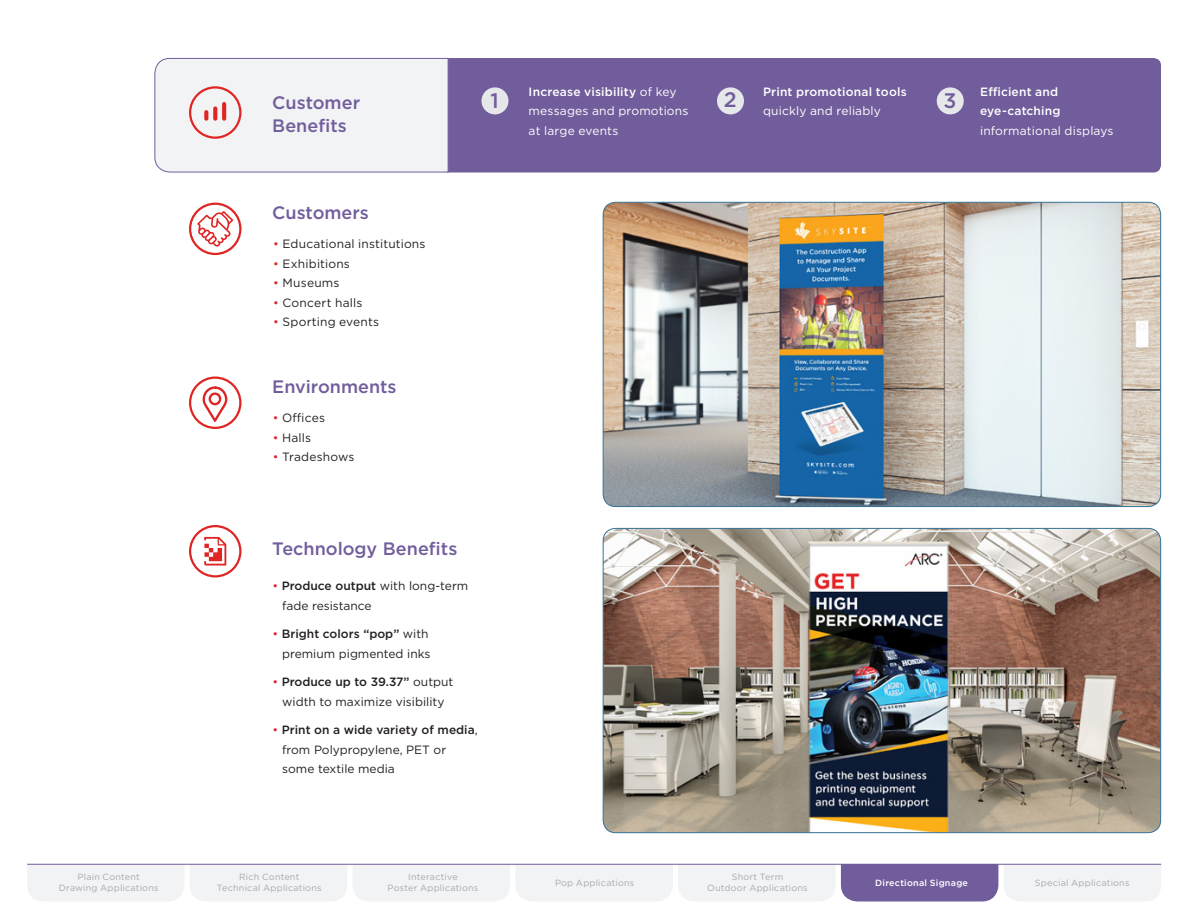
<style>
.page{position:relative;width:1188px;height:918px;background:#fff}
.page>*{position:absolute;margin:0;border:0;box-sizing:border-box;transform-origin:0 0}
.t1{font:500 21px "Gotham";color:#715d9c}
.t2{font:500 18px/22.5px "Gotham";color:#715d9c}
.Body_text_-_Blue{font:12px/19.5px "Gotham";color:#231f20}
.Body_text_-_Blue-2{font:500 12px/19.5px "Gotham";letter-spacing:.015em;color:#fff}
.Body_text_-_Blue-3{font:12px/19.5px "Gotham";letter-spacing:.015em;color:#fff}
.Body_text_-_Blue-4{font:12px "Gotham";letter-spacing:.02em;color:#231f20}
.t3{font:9px/10.5px "Gotham";letter-spacing:.025em;color:#a8a9ad;text-align:center}
.t4{font:500 9px "Gotham";letter-spacing:.025em;color:#fff}
.s1{font-weight:400}
.s2{font-weight:500}
.s3{color:#e02525}
</style>
<div class="page">
<div style="left:1004px;top:865px;width:157px;height:36px;background:#f2f3f4"></div>
<svg style="left:202px;top:386px;width:26px;height:37px"></svg>
<div style="left:449px;top:58px;width:712px;height:114px;background:#715d9c"></div>
<div style="left:154px;top:58px;width:295px;height:115px;background:#f2f3f4"></div>
<img style="left:603px;top:528px;width:558px;height:305px">
<div style="left:189px;top:376px;width:53px;height:53px;border:2px solid #e02525;border-radius:50%"></div>
<div style="left:189px;top:203px;width:53px;height:52px;border:2px solid #e02525;border-radius:50%"></div>
<svg style="left:197px;top:211px;width:36px;height:36px"></svg>
<div style="left:189px;top:525px;width:53px;height:53px;border:2px solid #e02525;border-radius:50%"></div>
<svg style="left:204px;top:537px;width:22px;height:29px"></svg>
<div style="left:189px;top:86px;width:53px;height:53px;border:2px solid #e02525;border-radius:50%"></div>
<svg style="left:222px;top:102px;width:4px;height:19px"></svg>
<svg style="left:213px;top:106px;width:4px;height:15px"></svg>
<svg style="left:204px;top:110px;width:4px;height:11px"></svg>
<div style="left:482px;top:87px;width:26px;height:27px;background:#e6e7e9;border-radius:50%"></div>
<div style="left:937px;top:87px;width:27px;height:27px;background:#e6e7e9;border-radius:50%"></div>
<div style="left:717px;top:87px;width:27px;height:27px;background:#e6e7e9;border-radius:50%"></div>
<div style="left:27px;top:865px;width:320px;height:36px;background:#f2f3f4"></div>
<svg style="left:353px;top:865px;width:645px;height:37px"></svg>
<hr style="left:27px;top:864px;width:1134px;height:1px;background:#715d9c">
<img style="left:603px;top:202px;width:558px;height:305px">
<p class="t2" style="left:272px;top:91px;width:89px">Customer<br>Benefits</p>
<p class="t1" style="left:491px;top:87px;width:10px">1</p>
<p class="t1" style="left:724px;top:86px;width:14px">2</p>
<p class="t1" style="left:944px;top:87px;width:14px">3</p>
<p class="Body_text_-_Blue-2" style="left:980px;top:82px;width:135px">Efficient and eye-catching <span class="s1">informational displays</span></p>
<p class="Body_text_-_Blue-3" style="left:529px;top:82px;width:161px"><span class="s2">Increase visibility</span> of key messages and promotions at large events</p>
<p class="Body_text_-_Blue-2" style="left:763px;top:82px;width:145px">Print promotional tools <span class="s1">quickly and reliably</span></p>
<p class="t2" style="left:272px;top:201px;width:98px">Customers</p>
<p class="Body_text_-_Blue" style="left:273px;top:234px;width:154px"><span class="s3">•</span> Educational institutions</p>
<p class="Body_text_-_Blue" style="left:273px;top:253px;width:78px"><span class="s3">•</span> Exhibitions</p>
<p class="Body_text_-_Blue" style="left:273px;top:273px;width:68px"><span class="s3">•</span> Museums</p>
<p class="Body_text_-_Blue-4" style="left:273px;top:295px;width:91px"><span class="s3">•</span> Concert halls</p>
<p class="Body_text_-_Blue" style="left:273px;top:312px;width:107px"><span class="s3">•</span> Sporting events</p>
<p class="t2" style="left:272px;top:375px;width:126px">Environments</p>
<p class="Body_text_-_Blue" style="left:273px;top:408px;width:54px"><span class="s3">•</span> Offices</p>
<p class="Body_text_-_Blue" style="left:273px;top:427px;width:40px"><span class="s3">•</span> Halls</p>
<p class="Body_text_-_Blue" style="left:273px;top:447px;width:83px"><span class="s3">•</span> Tradeshows</p>
<p class="t2" style="left:272px;top:537px;width:187px">Technology Benefits</p>
<p class="Body_text_-_Blue" style="left:282px;top:576px;width:188px;text-indent:-10px"><span class="s3">•</span> <span class="s2">Produce output</span> with long-term fade resistance</p>
<p class="Body_text_-_Blue" style="left:272px;top:624px;width:160px;text-align:right"><span class="s3">•</span> <span class="s2">Bright colors “pop”</span> with premium pigmented inks</p>
<p class="Body_text_-_Blue" style="left:272px;top:672px;width:182px;text-align:center"><span class="s3">•</span> <span class="s2">Produce up to 39.37”</span> output width to maximize visibility</p>
<p class="Body_text_-_Blue" style="left:282px;top:720px;width:197px;text-indent:-10px"><span class="s3">•</span> <span class="s2">Print on a wide variety of media</span>, from Polypropylene, PET or some textile media</p>
<p class="t3" style="left:59px;top:872px;width:101px">Plain Content<br>Drawing Applications</p>
<p class="t4" style="left:875px;top:877px;width:94px">Directional Signage</p>
<p class="t3" style="left:217px;top:872px;width:106px">Rich Content<br>Technical Applications</p>
<p class="t3" style="left:388px;top:872px;width:92px">Interactive<br>Poster Applications</p>
<p class="t3" style="left:555px;top:878px;width:81px">Pop Applications</p>
<p class="t3" style="left:707px;top:872px;width:102px">Short Term<br>Outdoor Applications</p>
<p class="t3" style="left:1035px;top:878px;width:96px">Special Applications</p>
</div>
